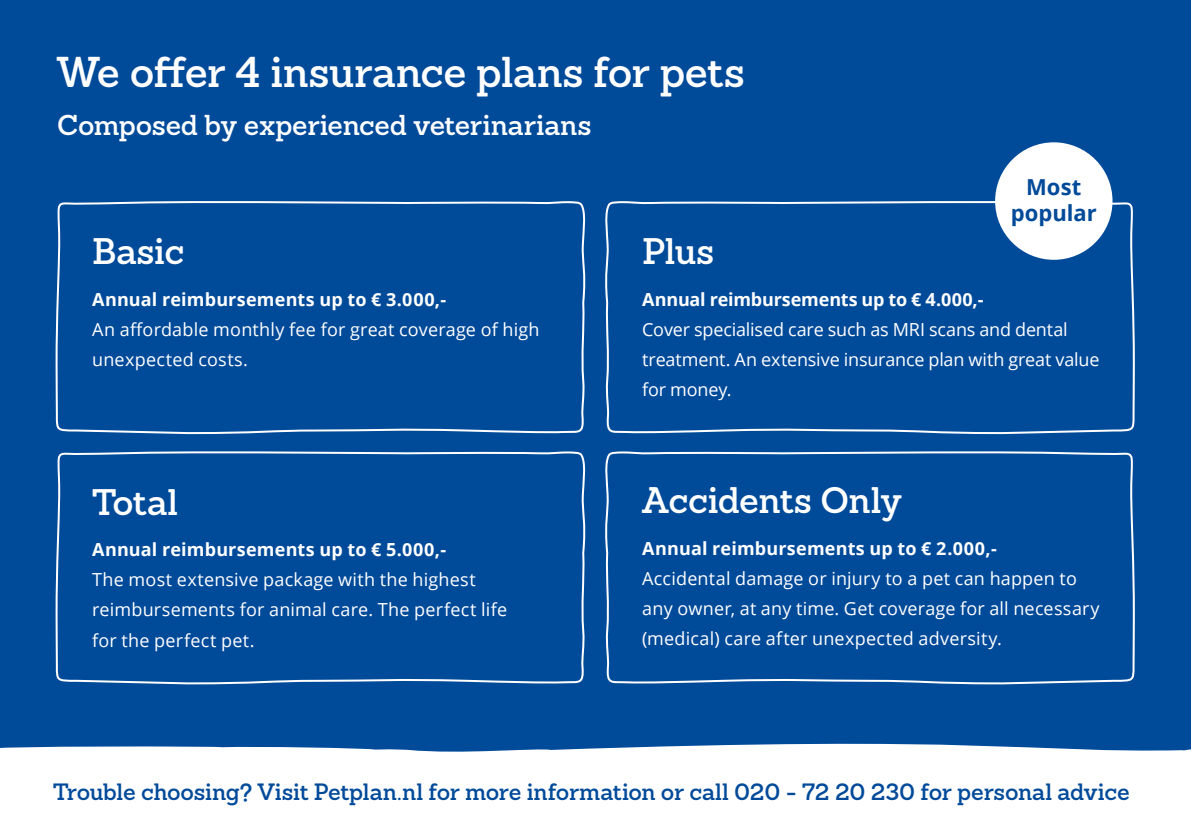
<style>
.page{position:relative;width:1191px;height:840px;background:#fff}
.page>*{position:absolute;margin:0;border:0;box-sizing:border-box;transform-origin:0 0}
.t1{font:600 42px "Sanchez";letter-spacing:-.01em;color:#fff}
.t2{font:600 36px "Sanchez";letter-spacing:-.015em;color:#fff}
.t3{font:600 28px "Sanchez";letter-spacing:-.01em;color:#fff}
.t4{font:600 23px "Sanchez";letter-spacing:-.01em;color:#004a9a}
.t5{font:700 22px/26px "Open Sans";letter-spacing:.005em;color:#004a9a;text-align:center}
.t6{font:18px/30px "Open Sans";letter-spacing:.01em;color:#fff}
.t7{font:700 18px "Open Sans";letter-spacing:.005em;color:#fff}
.t8{font:18px/30px "Open Sans";letter-spacing:-.01em;color:#fff}
</style>
<div class="page">
<div style="left:0;top:0;width:1191px;height:839px;background:#004a9a"></div>
<div style="left:0;top:743px;width:1191px;height:96px;background:#fff"></div>
<svg style="left:55px;top:201px;width:531px;height:234px"></svg>
<svg style="left:605px;top:451px;width:530px;height:234px"></svg>
<svg style="left:605px;top:200px;width:530px;height:235px"></svg>
<svg style="left:55px;top:451px;width:531px;height:234px"></svg>
<div style="left:995px;top:142px;width:117px;height:118px;background:#fff;border-radius:50%"></div>
<h1 class="t1" style="left:57px;top:44px;width:689px">We offer 4 insurance plans for pets</h1>
<h3 class="t3" style="left:57px;top:106px;width:536px">Composed by experienced veterinarians</h3>
<p class="t5" style="left:1010px;top:173px;width:88px">Most popular</p>
<h2 class="t2" style="left:92px;top:228px;width:94px">Basic</h2>
<p class="t7" style="left:92px;top:286px;width:356px">Annual reimbursements up to € 3.000,-</p>
<p class="t6" style="left:92px;top:313px;width:449px">An affordable monthly fee for great coverage of high unexpected costs.</p>
<h2 class="t2" style="left:92px;top:478px;width:88px">Total</h2>
<p class="t7" style="left:92px;top:537px;width:355px">Annual reimbursements up to € 5.000,-</p>
<p class="t6" style="left:92px;top:564px;width:416px">The most extensive package with the highest reimbursements for animal care. The perfect life for the perfect pet.</p>
<h2 class="t2" style="left:642px;top:228px;width:73px">Plus</h2>
<p class="t7" style="left:642px;top:286px;width:343px">Annual reimbursements up to € 4.000,-</p>
<p class="t8" style="left:642px;top:313px;width:459px">Cover specialised care such as MRI scans and dental treatment. An extensive insurance plan with great value for money.</p>
<h2 class="t2" style="left:642px;top:476px;width:261px">Accidents Only</h2>
<p class="t7" style="left:642px;top:535px;width:356px">Annual reimbursements up to € 2.000,-</p>
<p class="t6" style="left:642px;top:562px;width:459px">Accidental damage or injury to a pet can happen to any owner, at any time. Get coverage for all necessary (medical) care after unexpected adversity.</p>
<p class="t4" style="left:53px;top:776px;width:1078px">Trouble choosing? Visit Petplan.nl for more information or call 020 - 72 20 230 for personal advice</p>
</div>
